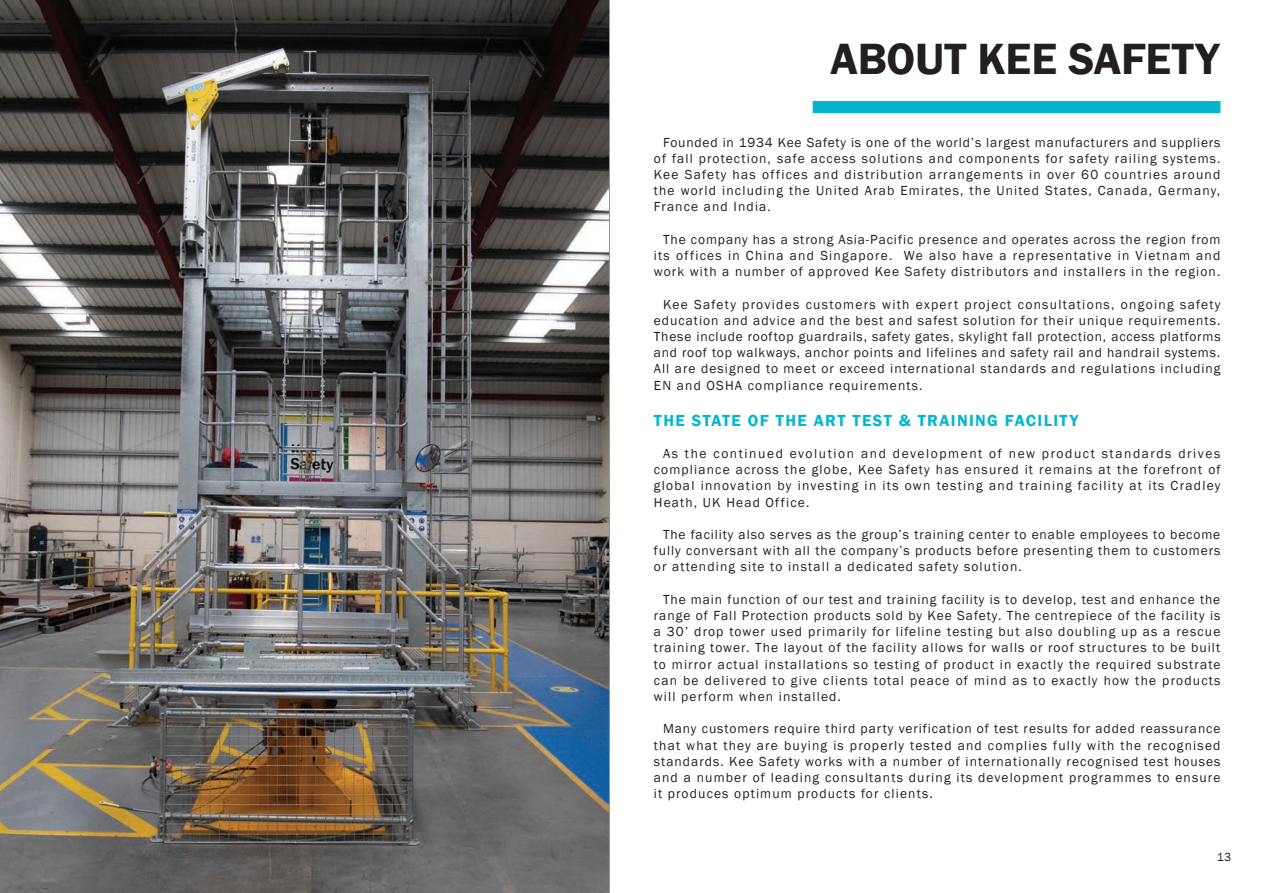
<style>
.page{position:relative;width:1263px;height:893px;background:#fff}
.page>*{position:absolute;margin:0;border:0;box-sizing:border-box;transform-origin:0 0}
.t1{font:600 45px "Franklin Gothic";letter-spacing:-.005em;color:#231f20}
.body{font:600 16.5px "Franklin Gothic";letter-spacing:.085em;color:#03b6cd}
.body-2{font:13.5px/16.2px "Franklin Gothic";letter-spacing:.085em;color:#231f20;text-align:justify}
.deck{font:12px "Franklin Gothic";color:#231f20}
</style>
<div class="page">
<div style="left:813px;top:101px;width:407px;height:12px;background:#03b6cd"></div>
<img style="left:0;top:0;width:608px;height:893px">
<p class="t1" style="left:831px;top:31px;width:390px">ABOUT KEE SAFETY</p>
<p class="body-2" style="left:654px;top:134px;width:568px;text-indent:9px">Founded in 1934 Kee Safety is one of the world’s largest manufacturers and suppliers of fall protection, safe access solutions and components for safety railing systems.<br>Kee Safety has offices and distribution arrangements in over 60 countries around the world including the United Arab Emirates, the United States, Canada, Germany, France and India.</p>
<p class="body-2" style="left:654px;top:231px;width:568px;text-indent:9px">The company has a strong Asia-Pacific presence and operates across the region from its offices in China and Singapore. We also have a representative in Vietnam and work with a number of approved Kee Safety distributors and installers in the region.</p>
<p class="body-2" style="left:654px;top:296px;width:568px;text-indent:9px">Kee Safety provides customers with expert project consultations, ongoing safety education and advice and the best and safest solution for their unique requirements.<br>These include rooftop guardrails, safety gates, skylight fall protection, access platforms and roof top walkways, anchor points and lifelines and safety rail and handrail systems.<br>All are designed to meet or exceed international standards and regulations including EN and OSHA compliance requirements.</p>
<p class="body" style="left:654px;top:410px;width:426px">THE STATE OF THE ART TEST &amp; TRAINING FACILITY</p>
<p class="body-2" style="left:654px;top:446px;width:568px;text-indent:9px">As the continued evolution and development of new product standards drives compliance across the globe, Kee Safety has ensured it remains at the forefront of global innovation by investing in its own testing and training facility at its Cradley Heath, UK Head Office.</p>
<p class="body-2" style="left:654px;top:527px;width:568px;text-indent:9px">The facility also serves as the group’s training center to enable employees to become fully conversant with all the company’s products before presenting them to customers or attending site to install a dedicated safety solution.</p>
<p class="body-2" style="left:654px;top:591px;width:568px;text-indent:9px">The main function of our test and training facility is to develop, test and enhance the range of Fall Protection products sold by Kee Safety. The centrepiece of the facility is a 30’ drop tower used primarily for lifeline testing but also doubling up as a rescue training tower. The layout of the facility allows for walls or roof structures to be built to mirror actual installations so testing of product in exactly the required substrate can be delivered to give clients total peace of mind as to exactly how the products will perform when installed.</p>
<p class="body-2" style="left:654px;top:721px;width:568px;text-indent:9px">Many customers require third party verification of test results for added reassurance that what they are buying is properly tested and complies fully with the recognised standards. Kee Safety works with a number of internationally recognised test houses and a number of leading consultants during its development programmes to ensure it produces optimum products for clients.</p>
<p class="deck" style="left:1217px;top:850px;width:16px">13</p>
</div>
